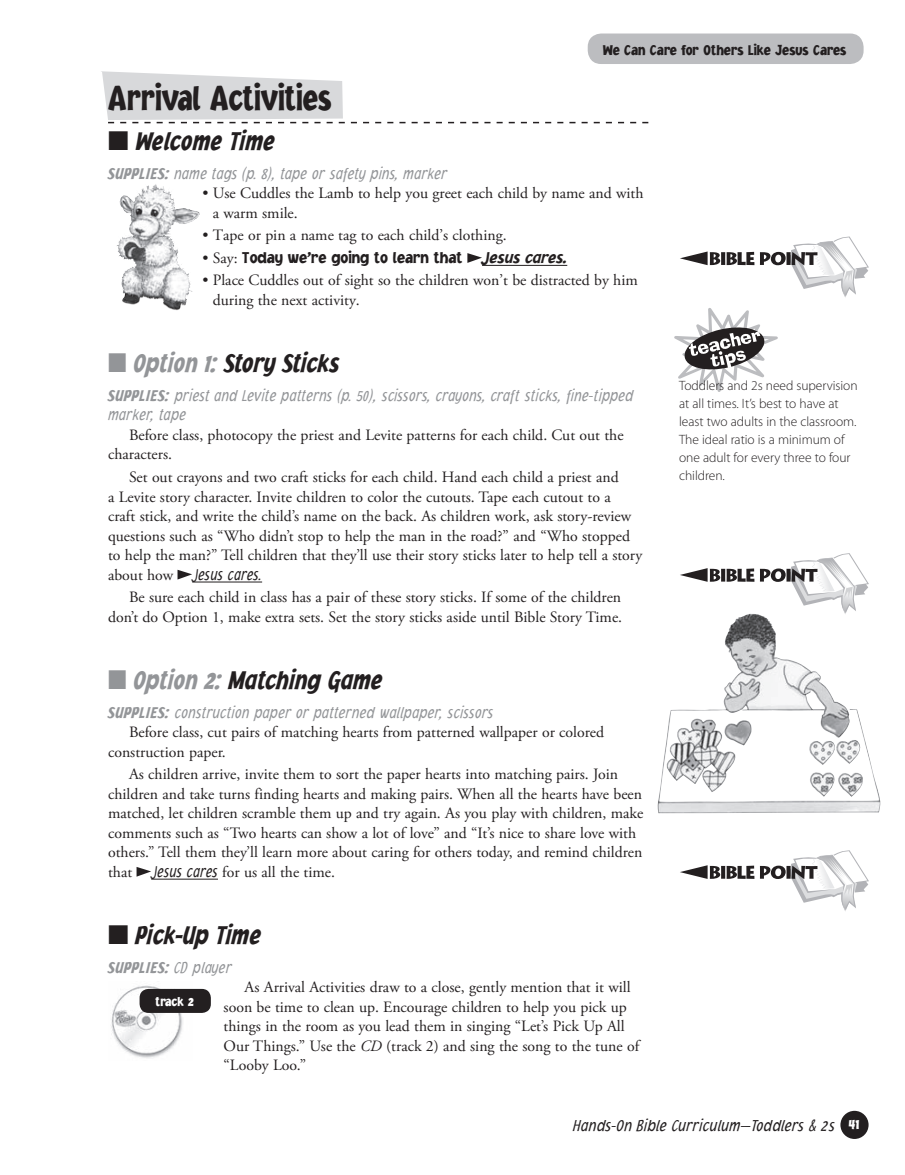
<style>
.page{position:relative;width:905px;height:1175px;background:#fff}
.page>*{position:absolute;margin:0;border:0;box-sizing:border-box;transform-origin:0 0}
.Main_head{font:900 36px "Jacoby Cond ICG";color:#231f20;scale:.9 1}
.Main_Subhead{font:italic 900 27px "Jacoby Cond ICG";color:#231f20;scale:.9 1}
.Main_Supplies{font:italic 300 16.5px/19.5px "Jacoby Cond ICG";color:#939598;scale:.95 1}
.Normal_FL{font:900 16.5px "Jacoby ICG";color:#231f20;scale:.9 1}
.t1{font:italic 300 16.5px "Jacoby Cond ICG";letter-spacing:-.005em;color:#231f20}
.t2{font:italic 300 16.5px "Jacoby Cond ICG";letter-spacing:-.005em;color:#231f20;scale:.9 1}
.Main_Supplies-2{font:italic 900 16.5px "Jacoby Cond ICG";letter-spacing:.03em;color:#939598;scale:.95 1}
.Normal_FL-2{font:15.75px/19.5px "Adobe Garamond Pro";color:#231f20}
.t3{font:900 15px "Jacoby Cond ICG";color:#231f20}
.Tip_text{font:300 13.5px/18px "Myriad Pro";letter-spacing:-.005em;color:#231f20}
.t4{font:900 13.5px "Jacoby Cond ICG";color:#fff}
.s1{font-weight:900}
.s2{font-family:"Adobe Garamond Pro";font-weight:400;font-size:15.75px}
.s3{font-style:italic}
.s4{color:#939598}
.s5{font-family:"Adobe Garamond Pro";font-weight:400;font-style:normal;font-size:15.75px}
.s6{font-family:"Jacoby Cond ICG";font-weight:300;font-style:italic;font-size:16.5px}
.s7{font-weight:300}
.s8{font-weight:900;font-style:normal;font-size:15px;color:#fff}
</style>
<div class="page">
<div style="left:840px;top:1110px;width:28px;height:28px;background:#231f20;border-radius:50%"></div>
<div style="left:587px;top:34px;width:276px;height:30px;background:#bcbdc0;border-radius:14px"></div>
<svg style="left:101px;top:71px;width:547px;height:52px"></svg>
<hr style="left:482px;top:265px;width:85px;height:1px;background:#231f20">
<hr style="left:192px;top:581px;width:70px;height:1px;background:#231f20">
<hr style="left:151px;top:878px;width:67px;height:1px;background:#231f20">
<svg style="left:467px;top:253px;width:15px;height:10px"></svg>
<svg style="left:177px;top:570px;width:15px;height:9px"></svg>
<svg style="left:136px;top:867px;width:15px;height:9px"></svg>
<svg style="left:760px;top:236px;width:109px;height:61px"></svg>
<svg style="left:680px;top:251px;width:74px;height:14px"></svg>
<svg style="left:760px;top:553px;width:109px;height:61px"></svg>
<svg style="left:680px;top:568px;width:74px;height:14px"></svg>
<svg style="left:760px;top:850px;width:109px;height:61px"></svg>
<svg style="left:680px;top:865px;width:74px;height:14px"></svg>
<svg style="left:674px;top:308px;width:104px;height:84px"></svg>
<svg style="left:146px;top:185px;width:9px;height:5px"></svg>
<img style="left:111px;top:985px;width:81px;height:73px">
<div style="left:140px;top:988px;width:71px;height:24px;background:#231f20;border-radius:9px"></div>
<img style="left:657px;top:614px;width:223px;height:199px">
<p class="t3" style="left:603px;top:41px;width:245px">We Can Care for Others Like Jesus Cares</p>
<p class="Main_head" style="left:108px;top:76px;width:250px">Arrival Activities</p>
<p class="Main_Subhead" style="left:108px;top:125px;width:187px">■ Welcome Time</p>
<p class="Main_Supplies" style="left:108px;top:163px;width:358px"><span class="s1">SUPPLIES:</span> name tags (p. 8), tape or safety pins, marker</p>
<p class="Normal_FL-2" style="left:213px;top:184px;width:432px;text-indent:-10px">• Use Cuddles the Lamb to help you greet each child by name and with a warm smile.</p>
<p class="Normal_FL-2" style="left:202px;top:226px;width:306px">• Tape or pin a name tag to each child’s clothing.</p>
<p class="Normal_FL" style="left:202px;top:247px;width:407px"><span class="s2">• Say:</span> Today we’re going to learn that <span class="s3">Jesus cares.</span></p>
<p class="Normal_FL-2" style="left:213px;top:271px;width:426px;text-indent:-10px">• Place Cuddles out of sight so the children won’t be distracted by him during the next activity.</p>
<p class="Main_Subhead" style="left:108px;top:347px;width:259px"><span class="s4">■ Option 1:</span> Story Sticks</p>
<p class="Main_Supplies" style="left:108px;top:385px;width:554px"><span class="s1">SUPPLIES:</span> priest and Levite patterns (p. 50), scissors, crayons, craft sticks, fine-tipped marker, tape</p>
<p class="Normal_FL-2" style="left:108px;top:426px;width:517px;text-indent:21px">Before class, photocopy the priest and Levite patterns for each child. Cut out the characters.</p>
<p class="Normal_FL-2" style="left:108px;top:468px;width:536px;text-indent:21px">Set out crayons and two craft sticks for each child. Hand each child a priest and<br>a Levite story character. Invite children to color the cutouts. Tape each cutout to a<br>craft stick, and write the child’s name on the back. As children work, ask story-review questions such as “Who didn’t stop to help the man in the road?” and “Who stopped to help the man?” Tell children that they’ll use their story sticks later to help tell a story</p>
<p class="t2" style="left:108px;top:564px;width:173px"><span class="s5">about how</span> Jesus cares.</p>
<p class="Normal_FL-2" style="left:108px;top:588px;width:515px;text-align:right">Be sure each child in class has a pair of these story sticks. If some of the children don’t do Option 1, make extra sets. Set the story sticks aside until Bible Story Time.</p>
<p class="Main_Subhead" style="left:108px;top:663px;width:307px"><span class="s4">■ Option 2:</span> Matching Game</p>
<p class="Main_Supplies" style="left:108px;top:702px;width:407px"><span class="s1">SUPPLIES:</span> construction paper or patterned wallpaper, scissors</p>
<p class="Normal_FL-2" style="left:108px;top:723px;width:497px;text-indent:21px">Before class, cut pairs of matching hearts from patterned wallpaper or colored construction paper.</p>
<p class="Normal_FL-2" style="left:108px;top:765px;width:537px;text-indent:21px">As children arrive, invite them to sort the paper hearts into matching pairs. Join children and take turns finding hearts and making pairs. When all the hearts have been matched, let children scramble them up and try again. As you play with children, make comments such as “Two hearts can show a lot of love” and “It’s nice to share love with others.” Tell them they’ll learn more about caring for others today, and remind children that <span class="s6">Jesus cares</span> for us all the time.</p>
<p class="Main_Subhead" style="left:108px;top:918px;width:172px">■ Pick-Up Time</p>
<p class="Main_Supplies-2" style="left:108px;top:957px;width:132px">SUPPLIES: <span class="s7">CD player</span></p>
<p class="Normal_FL-2" style="left:224px;top:978px;width:417px;text-indent:21px">As Arrival Activities draw to a close, gently mention that it will soon be time to clean up. Encourage children to help you pick up things in the room as you lead them in singing “Let’s Pick Up All Our Things.” Use the <span class="s3">CD</span> (track 2) and sing the song to the tune of “Looby Loo.”</p>
<p class="t4" style="left:156px;top:993px;width:40px">track 2</p>
<p class="Tip_text" style="left:679px;top:377px;width:180px">Toddlers and 2s need supervision at all times. It’s best to have at least two adults in the classroom.<br>The ideal ratio is a minimum of one adult for every three to four children.</p>
<p class="t1" style="left:573px;top:1116px;width:288px">Hands-On Bible Curriculum—Toddlers &amp; 2s <span class="s8">41</span></p>
</div>
